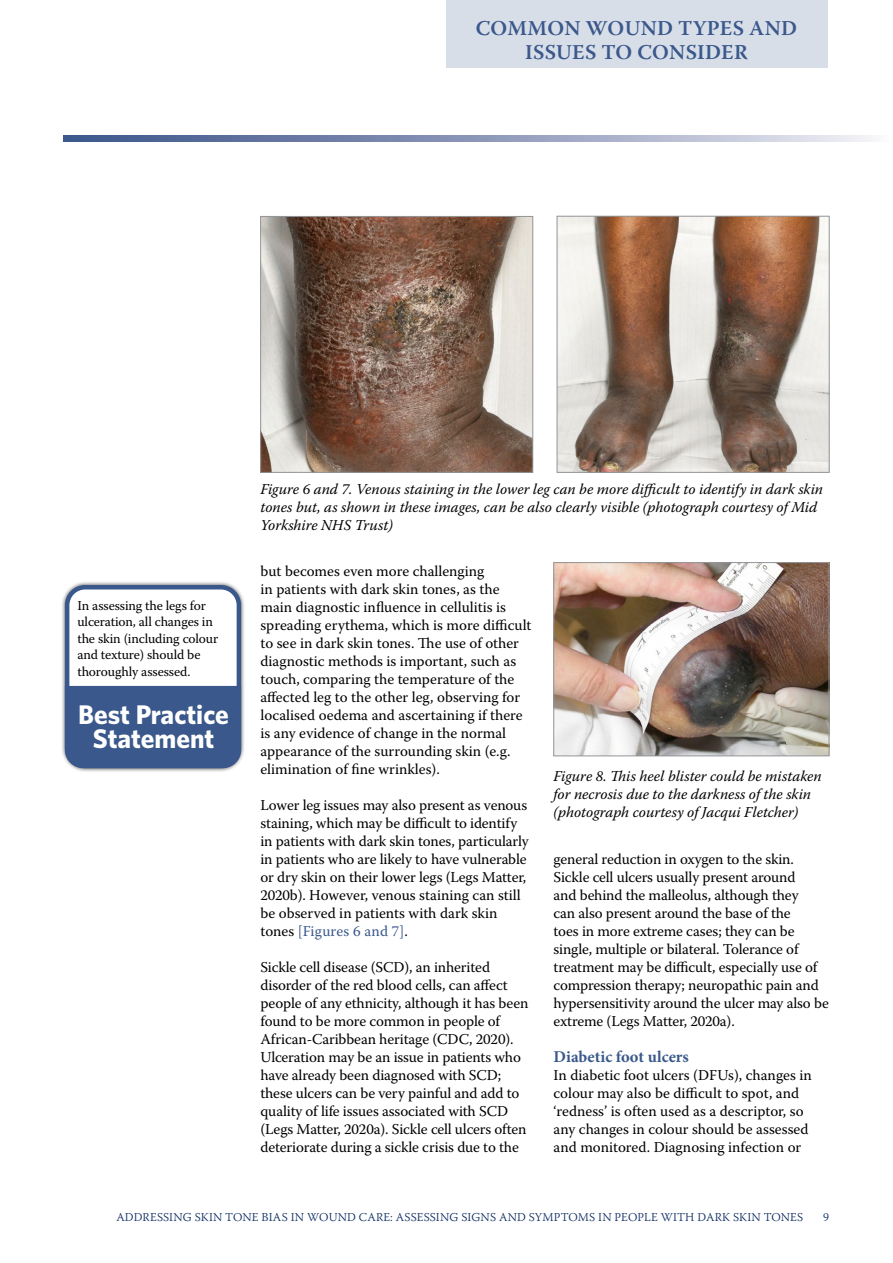
<style>
.page{position:relative;width:893px;height:1263px;background:#fff}
.page>*{position:absolute;margin:0;border:0;box-sizing:border-box;transform-origin:0 0}
.t1{font:700 27px/24px "Whitney";color:#fff;text-align:center}
.t2{font:600 21px/24px "Warnock Pro";letter-spacing:.01em;color:#3a588b;text-align:center}
.t3{font:700 16.5px "Minion Pro";letter-spacing:.005em;color:#3a588b}
.t4{font:15px/18px "Warnock Pro";letter-spacing:-.005em;color:#000}
.t5{font:italic 15px/18px "Warnock Pro";color:#000}
.t6{font:13.5px/16.5px "Warnock Pro";letter-spacing:-.01em;color:#000}
.t7{font:300 12px "Warnock Pro";letter-spacing:.01em;color:#102e65}
.s1{color:#3a588b}
</style>
<div class="page">
<div style="left:447px;top:0;width:381px;height:68px;background:#d8dee8"></div>
<div style="left:61px;top:580px;width:185px;height:193px;background:#000;opacity:.75"></div>
<div style="left:67px;top:587px;width:172px;height:179px;background:#fff;border-radius:18px"></div>
<div style="left:65px;top:585px;width:176px;height:183px;border:4px solid #3a588b;border-radius:18px"></div>
<div style="left:65px;top:686px;width:176px;height:82px;background:#3a588b"></div>
<img style="left:262px;top:218px;width:269px;height:252px">
<div style="left:260px;top:216px;width:273px;height:256px;border:1px solid #939598"></div>
<img style="left:559px;top:218px;width:268px;height:252px">
<div style="left:557px;top:216px;width:272px;height:256px;border:1px solid #939598"></div>
<img style="left:556px;top:564px;width:271px;height:190px">
<div style="left:554px;top:562px;width:275px;height:194px;border:1px solid #939598"></div>
<svg style="left:64px;top:135px;width:808px;height:6px;background:#8e9aba"></svg>
<h2 class="t2" style="left:476px;top:16px;width:323px">COMMON WOUND TYPES AND<br>ISSUES TO CONSIDER</h2>
<p class="t6" style="left:77px;top:597px;width:142px">In assessing the legs for ulceration, all changes in the skin (including colour and texture) should be thoroughly assessed.</p>
<h1 class="t1" style="left:78px;top:702px;width:152px">Best Practice<br>Statement</h1>
<p class="t5" style="left:260px;top:480px;width:564px">Figure 6 and 7. Venous staining in the lower leg can be more difficult to identify in dark skin tones but, as shown in these images, can be also clearly visible (photograph courtesy of Mid<br>Yorkshire NHS Trust)</p>
<p class="t4" style="left:260px;top:562px;width:273px">but becomes even more challenging<br>in patients with dark skin tones, as the main diagnostic influence in cellulitis is spreading erythema, which is more difficult to see in dark skin tones. The use of other diagnostic methods is important, such as touch, comparing the temperature of the affected leg to the other leg, observing for localised oedema and ascertaining if there is any evidence of change in the normal appearance of the surrounding skin (e.g. elimination of fine wrinkles).</p>
<p class="t4" style="left:260px;top:796px;width:270px">Lower leg issues may also present as venous staining, which may be difficult to identify in patients with dark skin tones, particularly in patients who are likely to have vulnerable or dry skin on their lower legs (Legs Matter, 2020b). However, venous staining can still be observed in patients with dark skin tones <span class="s1">[Figures 6 and 7]</span>.</p>
<p class="t4" style="left:260px;top:958px;width:269px">Sickle cell disease (SCD), an inherited disorder of the red blood cells, can affect people of any ethnicity, although it has been found to be more common in people of African-Caribbean heritage (CDC, 2020).<br>Ulceration may be an issue in patients who have already been diagnosed with SCD; these ulcers can be very painful and add to quality of life issues associated with SCD (Legs Matter, 2020a). Sickle cell ulcers often deteriorate during a sickle crisis due to the</p>
<p class="t5" style="left:554px;top:766px;width:270px">Figure 8. This heel blister could be mistaken for necrosis due to the darkness of the skin (photograph courtesy of Jacqui Fletcher)</p>
<p class="t4" style="left:554px;top:850px;width:277px">general reduction in oxygen to the skin.<br>Sickle cell ulcers usually present around<br>and behind the malleolus, although they<br>can also present around the base of the<br>toes in more extreme cases; they can be single, multiple or bilateral. Tolerance of treatment may be difficult, especially use of compression therapy; neuropathic pain and hypersensitivity around the ulcer may also be extreme (Legs Matter, 2020a).</p>
<p class="t3" style="left:554px;top:1045px;width:137px">Diabetic foot ulcers</p>
<p class="t4" style="left:554px;top:1066px;width:260px">In diabetic foot ulcers (DFUs), changes in colour may also be difficult to spot, and ‘redness’ is often used as a descriptor, so any changes in colour should be assessed and monitored. Diagnosing infection or</p>
<p class="t7" style="left:116px;top:1209px;width:688px">ADDRESSING SKIN TONE BIAS IN WOUND CARE: ASSESSING SIGNS AND SYMPTOMS IN PEOPLE WITH DARK SKIN TONES</p>
<p class="t7" style="left:823px;top:1209px;width:7px">9</p>
</div>
